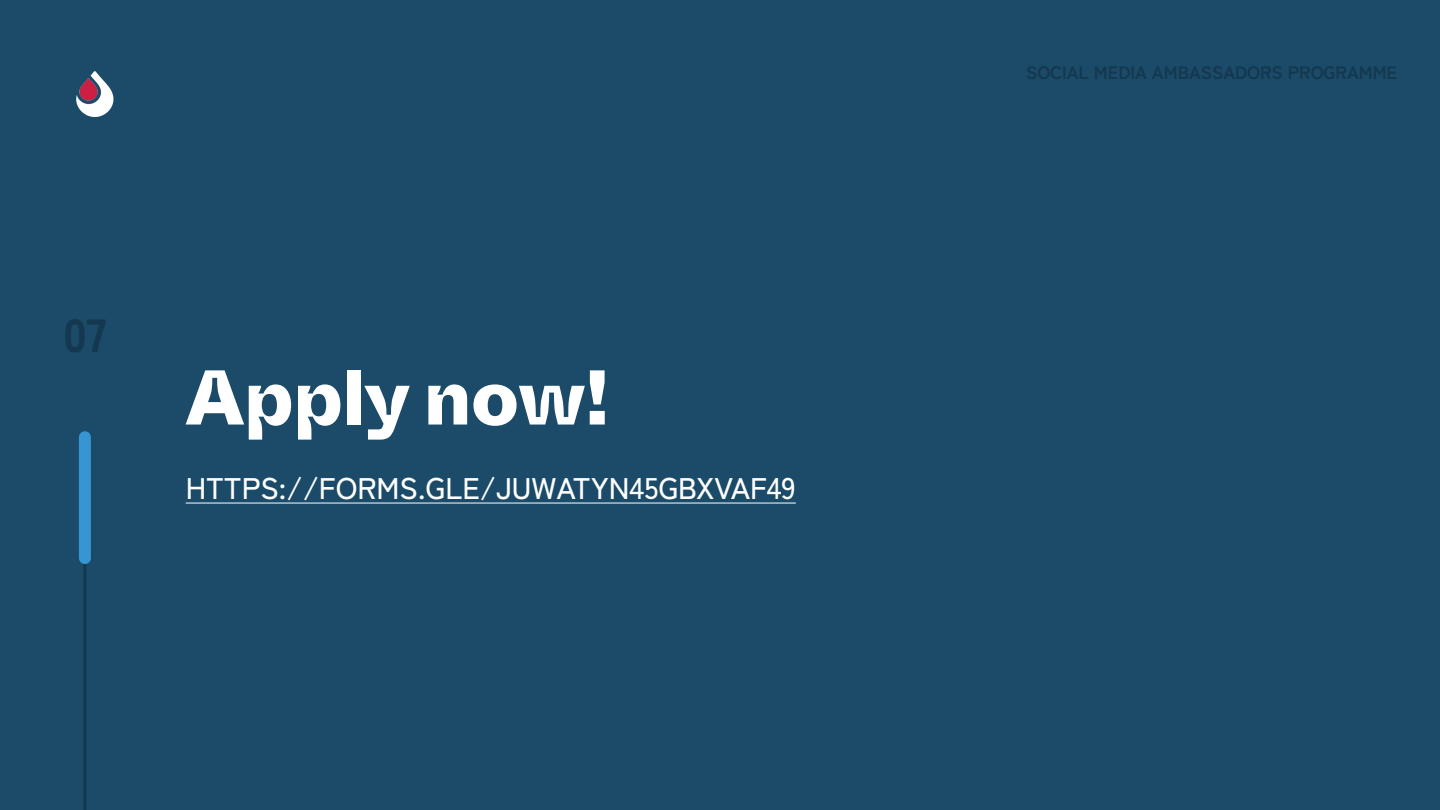
<style>
.page{position:relative;width:1440px;height:810px;background:#1b4b69}
.page>*{position:absolute;margin:0;border:0;box-sizing:border-box;transform-origin:0 0}
.t1{font:800 77.32px "Whyte Inktrap";color:#fff}
.t2{font:900 46.35px "Zen Kaku Gothic New";color:#14384f}
.t3{font:500 29.85px "Zen Kaku Gothic New";color:#fff}
.t4{font:700 18px "Zen Kaku Gothic New";color:#14384f}
</style>
<div class="page">
<img style="left:76px;top:71px;width:38px;height:46px">
<hr style="left:83px;top:486px;width:3px;height:324px;background:#14384f">
<div style="left:79px;top:431px;width:12px;height:133px;background:#3596d2;border-radius:6px"></div>
<hr style="left:186px;top:503px;width:610px;height:1px;background:#fff">
<h2 class="t2" style="left:64px;top:305px;width:44px">07</h2>
<h1 class="t1" style="left:186px;top:336px;width:425px">Apply now!</h1>
<p class="t3" style="left:186px;top:470px;width:612px">HTTPS://FORMS.GLE/JUWATYN45GBXVAF49</p>
<p class="t4" style="left:1026px;top:61px;width:373px">SOCIAL MEDIA AMBASSADORS PROGRAMME</p>
</div>
